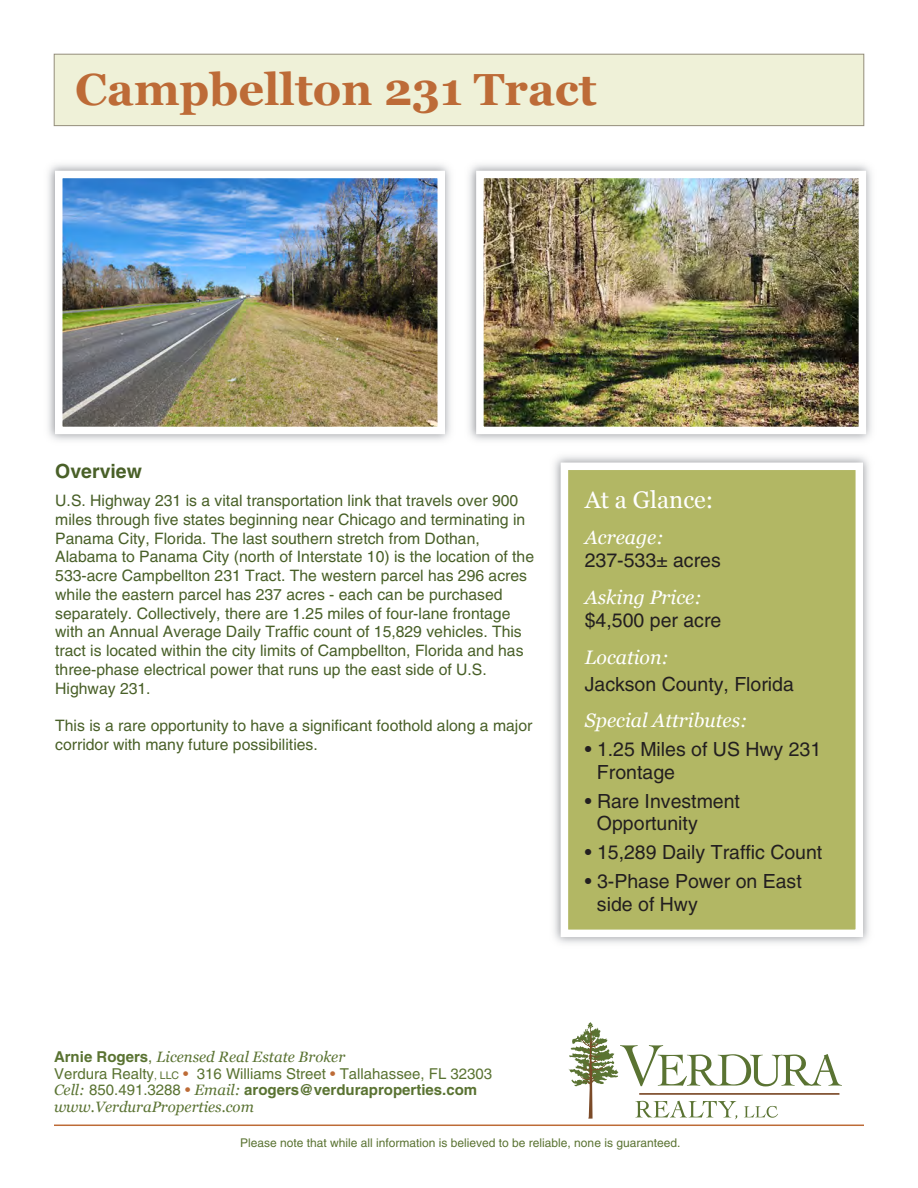
<style>
.page{position:relative;width:918px;height:1188px;background:#fff}
.page>*{position:absolute;margin:0;border:0;box-sizing:border-box;transform-origin:0 0}
.t1{font:700 45px "Georgia";color:#bd6b37}
.t2{font:24px "Georgia";color:#fff}
.t3{font:19.5px/22.5px "Helvetica";color:#231f20}
.t4{font:italic 19.5px "Georgia";color:#fff}
.t5{font:700 19.5px "Helvetica";color:#496028}
.t6{font:15.75px/18.8px "Helvetica";color:#496028}
.t7{font:15px/16.5px "Helvetica";color:#5a7332}
.t8{font:italic 15px "Georgia";color:#5a7332}
.t9{font:12px "Helvetica";color:#5a7332}
.s1{font-family:"Helvetica";font-weight:700;font-style:normal}
.s2{font-family:"Helvetica";font-style:normal}
.s3{font-size:10.5px}
.s4{color:#bd6b37}
.s5{font-family:"Georgia";font-style:italic}
.s6{font-weight:700}
</style>
<div class="page">
<div style="left:54px;top:54px;width:810px;height:71px;background:#eff1d8"></div>
<div style="left:54px;top:54px;width:810px;height:72px;border:1px solid #948e7c"></div>
<hr style="left:54px;top:1125px;width:810px;height:1px;background:#bd6b37">
<img style="left:554px;top:456px;width:315px;height:488px">
<div style="left:568px;top:470px;width:288px;height:460px;background:#b2b764"></div>
<img style="left:469px;top:164px;width:403px;height:277px">
<img style="left:485px;top:180px;width:372px;height:245px">
<div style="left:476px;top:171px;width:390px;height:263px;border:8px solid #fff"></div>
<img style="left:48px;top:164px;width:403px;height:277px">
<img style="left:64px;top:180px;width:372px;height:245px">
<div style="left:55px;top:171px;width:390px;height:263px;border:8px solid #fff"></div>
<svg style="left:569px;top:1022px;width:273px;height:97px"></svg>
<h1 class="t1" style="left:75px;top:64px;width:523px">Campbellton 231 Tract</h1>
<p class="t5" style="left:55px;top:464px;width:88px">Overview</p>
<p class="t6" style="left:55px;top:493px;width:480px">U.S. Highway 231 is a vital transportation link that travels over 900 miles through five states beginning near Chicago and terminating in Panama City, Florida. The last southern stretch from Dothan, Alabama to Panama City (north of Interstate 10) is the location of the 533-acre Campbellton 231 Tract. The western parcel has 296 acres while the eastern parcel has 237 acres - each can be purchased separately. Collectively, there are 1.25 miles of four-lane frontage with an Annual Average Daily Traffic count of 15,829 vehicles. This tract is located within the city limits of Campbellton, Florida and has three-phase electrical power that runs up the east side of U.S.<br>Highway 231.</p>
<p class="t6" style="left:55px;top:718px;width:479px">This is a rare opportunity to have a significant foothold along a major corridor with many future possibilities.</p>
<h2 class="t2" style="left:585px;top:486px;width:130px">At a Glance:</h2>
<p class="t4" style="left:585px;top:526px;width:81px">Acreage:</p>
<p class="t3" style="left:585px;top:551px;width:138px">237-533± acres</p>
<p class="t4" style="left:585px;top:586px;width:119px">Asking Price:</p>
<p class="t3" style="left:585px;top:611px;width:138px">$4,500 per acre</p>
<p class="t4" style="left:585px;top:646px;width:86px">Location:</p>
<p class="t3" style="left:585px;top:675px;width:211px">Jackson County, Florida</p>
<p class="t4" style="left:585px;top:709px;width:164px">Special Attributes:</p>
<p class="t3" style="left:597px;top:740px;width:226px;text-indent:-12px">• 1.25 Miles of US Hwy 231<br>Frontage</p>
<p class="t3" style="left:597px;top:792px;width:145px;text-indent:-12px">• Rare Investment<br>Opportunity</p>
<p class="t3" style="left:585px;top:843px;width:239px">• 15,289 Daily Traffic Count</p>
<p class="t3" style="left:597px;top:872px;width:206px;text-indent:-12px">• 3-Phase Power on East side of Hwy</p>
<p class="t8" style="left:54px;top:1048px;width:293px"><span class="s1">Arnie Rogers</span><span class="s2">,</span> Licensed Real Estate Broker</p>
<p class="t7" style="left:54px;top:1067px;width:440px">Verdura Realty<span class="s3">, LLC</span> <span class="s4">•</span> 316 Williams Street <span class="s4">•</span> Tallahassee, FL 32303<br><span class="s5">Cell:</span> 850.491.3288 <span class="s4">•</span> <span class="s5">Email:</span> <span class="s6">arogers@verduraproperties.com</span></p>
<p class="t8" style="left:54px;top:1098px;width:201px">www.VerduraProperties.com</p>
<p class="t9" style="left:240px;top:1138px;width:442px">Please note that while al l information is believed to be reliable, none is guaranteed.</p>
</div>
